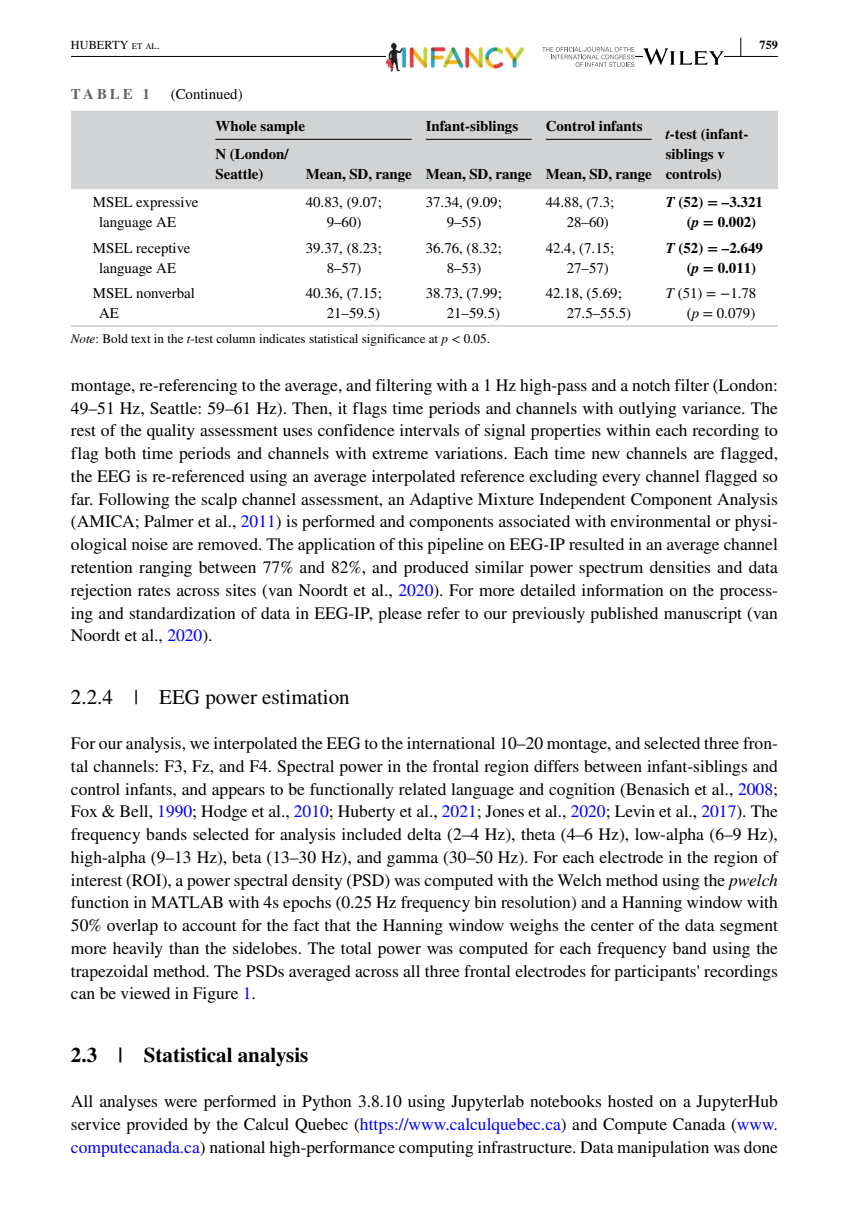
<style>
.page{position:relative;width:849px;height:1221px;background:#fff}
.page>*{position:absolute;margin:0;border:0;box-sizing:border-box;transform-origin:0 0}
.t1{font:21px "STIX";color:#000}
.t2{font:700 21px "STIX";color:#000}
.t3{font:17.5px/22.8px "STIX";color:#000;text-align:justify}
.t4{font:14.88px/20.1px "STIX";color:#000}
.t5{font:700 14.88px/20.1px "STIX";color:#000}
.t6{font:700 14.88px "STIX";letter-spacing:.2em;color:#636466}
.t7{font:13.12px "STIX";color:#000}
.t8{font:12.25px "STIX";color:#000}
.t9{font:700 12.25px "STIX";color:#000}
.s1{font-size:8.58px}
.s2{font-style:italic}
.s3{color:#00f}
</style>
<div class="page">
<hr style="left:71px;top:56px;width:706px;height:1px;background:#000">
<div style="left:386px;top:42px;width:248px;height:30px;background:#fff"></div>
<svg style="left:542px;top:47px;width:92px;height:20px"></svg>
<img style="left:386px;top:42px;width:139px;height:30px">
<svg style="left:643px;top:48px;width:80px;height:17px"></svg>
<svg style="left:740px;top:38px;width:1px;height:18px"></svg>
<div style="left:71px;top:111px;width:706px;height:76px;background:#d1d3d4"></div>
<hr style="left:71px;top:187px;width:137px;height:2px;background:#d1d3d4">
<hr style="left:658px;top:187px;width:119px;height:2px;background:#d1d3d4">
<hr style="left:208px;top:187px;width:90px;height:2px;background:#d1d3d4">
<hr style="left:298px;top:187px;width:120px;height:2px;background:#d1d3d4">
<hr style="left:418px;top:187px;width:120px;height:2px;background:#d1d3d4">
<hr style="left:538px;top:187px;width:120px;height:2px;background:#d1d3d4">
<hr style="left:71px;top:325px;width:137px;height:2px;background:#d1d3d4">
<hr style="left:208px;top:325px;width:90px;height:2px;background:#d1d3d4">
<hr style="left:298px;top:325px;width:120px;height:2px;background:#d1d3d4">
<hr style="left:418px;top:325px;width:120px;height:2px;background:#d1d3d4">
<hr style="left:538px;top:325px;width:120px;height:2px;background:#d1d3d4">
<hr style="left:658px;top:325px;width:119px;height:2px;background:#d1d3d4">
<hr style="left:215px;top:139px;width:196px;height:1px;background:#000">
<hr style="left:425px;top:139px;width:106px;height:1px;background:#000">
<hr style="left:545px;top:139px;width:106px;height:1px;background:#000">
<p class="t8" style="left:71px;top:36px;width:90px">HUBERTY <span class="s1">et al</span>.</p>
<p class="t9" style="left:759px;top:37px;width:20px">759</p>
<p class="t6" style="left:71px;top:85px;width:80px">TABLE 1</p>
<p class="t4" style="left:171px;top:85px;width:73px">(Continued)</p>
<p class="t5" style="left:215px;top:115px;width:91px">Whole sample</p>
<p class="t5" style="left:425px;top:115px;width:94px">Infant-siblings</p>
<p class="t5" style="left:545px;top:115px;width:98px">Control infants</p>
<p class="t5" style="left:215px;top:144px;width:75px">N (London/<br>Seattle)</p>
<p class="t5" style="left:305px;top:164px;width:347px">Mean, SD, range Mean, SD, range Mean, SD, range</p>
<p class="t5" style="left:665px;top:124px;width:84px"><span class="s2">t</span>-test (infant&shy;siblings v controls)</p>
<p class="t4" style="left:99px;top:193px;width:101px;text-indent:-6px">MSEL expressive language AE</p>
<p class="t4" style="left:305px;top:193px;width:78px;text-align:center">40.83, (9.07;<br>9–60)</p>
<p class="t4" style="left:425px;top:193px;width:78px;text-align:center">37.34, (9.09;<br>9–55)</p>
<p class="t4" style="left:566px;top:193px;width:49px;text-indent:-21px">44.88, (7.3;<br>28–60)</p>
<p class="t5" style="left:686px;top:192px;width:78px;text-indent:-21px"><span class="s2">T</span> (52) = –3.321 (<span class="s2">p</span> = 0.002)</p>
<p class="t4" style="left:93px;top:238px;width:99px;text-align:center">MSEL receptive language AE</p>
<p class="t4" style="left:305px;top:238px;width:78px;text-align:center">39.37, (8.23;<br>8–57)</p>
<p class="t4" style="left:425px;top:238px;width:78px;text-align:center">36.76, (8.32;<br>8–53)</p>
<p class="t4" style="left:566px;top:238px;width:49px;text-indent:-21px">42.4, (7.15;<br>27–57)</p>
<p class="t5" style="left:686px;top:237px;width:78px;text-indent:-21px"><span class="s2">T</span> (52) = –2.649 (<span class="s2">p</span> = 0.011)</p>
<p class="t4" style="left:99px;top:284px;width:97px;text-indent:-6px">MSEL nonverbal<br>AE</p>
<p class="t4" style="left:305px;top:284px;width:78px;text-align:right">40.36, (7.15;<br>21–59.5)</p>
<p class="t4" style="left:425px;top:284px;width:78px;text-align:right">38.73, (7.99;<br>21–59.5)</p>
<p class="t4" style="left:566px;top:284px;width:66px;text-indent:-21px">42.18, (5.69;<br>27.5–55.5)</p>
<p class="t4" style="left:665px;top:284px;width:92px;text-align:right"><span class="s2">T</span> (51) = −1.78 (<span class="s2">p</span> = 0.079)</p>
<p class="t7" style="left:71px;top:329px;width:420px"><span class="s2">Note</span>: Bold text in the <span class="s2">t</span>-test column indicates statistical significance at <span class="s2">p</span> &lt; 0.05.</p>
<p class="t3" style="left:71px;top:375px;width:708px">montage, re-referencing to the average, and filtering with a 1 Hz high-pass and a notch filter (London:<br>49–51 Hz, Seattle: 59–61 Hz). Then, it flags time periods and channels with outlying variance. The rest of the quality assessment uses confidence intervals of signal properties within each recording to flag both time periods and channels with extreme variations. Each time new channels are flagged, the EEG is re-referenced using an average interpolated reference excluding every channel flagged so far. Following the scalp channel assessment, an Adaptive Mixture Independent Component Analysis (AMICA; Palmer et al., <span class="s3">2011</span>) is performed and components associated with environmental or physi&shy;ological noise are removed. The application of this pipeline on EEG-IP resulted in an average channel retention ranging between 77% and 82%, and produced similar power spectrum densities and data rejection rates across sites (van Noordt et al., <span class="s3">2020</span>). For more detailed information on the process&shy;ing and standardization of data in EEG-IP, please refer to our previously published manuscript (van Noordt et al., <span class="s3">2020</span>).</p>
<p class="t1" style="left:71px;top:682px;width:280px">2.2.4 | EEG power estimation</p>
<p class="t3" style="left:71px;top:733px;width:708px">For our analysis, we interpolated the EEG to the international 10–20 montage, and selected three fron&shy;tal channels: F3, Fz, and F4. Spectral power in the frontal region differs between infant-siblings and control infants, and appears to be functionally related language and cognition (Benasich et al., <span class="s3">2008</span>; Fox &amp; Bell, <span class="s3">1990</span>; Hodge et al., <span class="s3">2010</span>; Huberty et al., <span class="s3">2021</span>; Jones et al., <span class="s3">2020</span>; Levin et al., <span class="s3">2017</span>). The frequency bands selected for analysis included delta (2–4 Hz), theta (4–6 Hz), low-alpha (6–9 Hz), high-alpha (9–13 Hz), beta (13–30 Hz), and gamma (30–50 Hz). For each electrode in the region of interest (ROI), a power spectral density (PSD) was computed with the Welch method using the <span class="s2">pwelch </span>function in MATLAB with 4s epochs (0.25 Hz frequency bin resolution) and a Hanning window with 50% overlap to account for the fact that the Hanning window weighs the center of the data segment more heavily than the sidelobes. The total power was computed for each frequency band using the trapezoidal method. The PSDs averaged across all three frontal electrodes for participants' recordings can be viewed in Figure <span class="s3">1</span>.</p>
<p class="t2" style="left:71px;top:1042px;width:239px">2.3 | Statistical analysis</p>
<p class="t3" style="left:71px;top:1091px;width:708px">All analyses were performed in Python 3.8.10 using Jupyterlab notebooks hosted on a JupyterHub service provided by the Calcul Quebec (<span class="s3">https://www.calculquebec.ca</span>) and Compute Canada (<span class="s3">www. computecanada.ca</span>) national high-performance computing infrastructure. Data manipulation was done</p>
</div>
